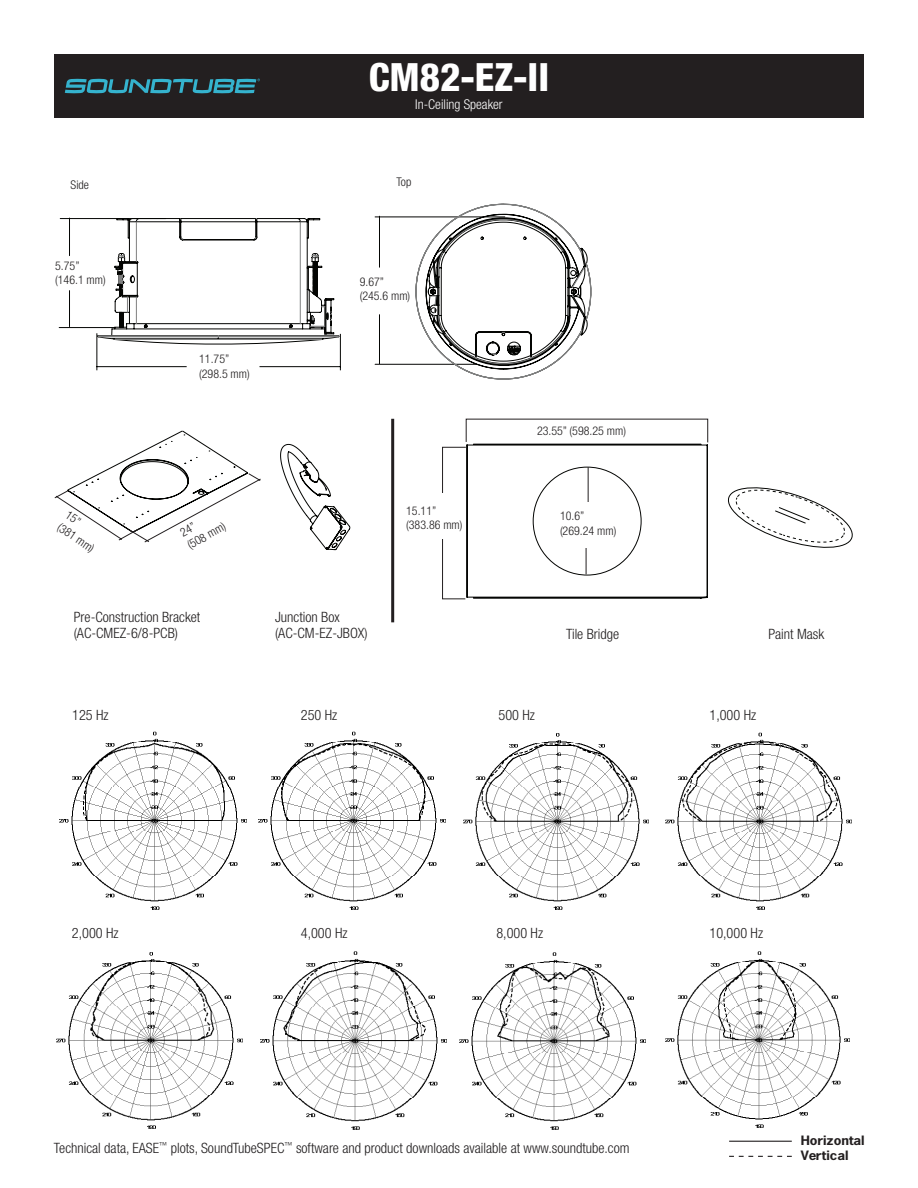
<style>
.page{position:relative;width:918px;height:1188px;background:#fff}
.page>*{position:absolute;margin:0;border:0;box-sizing:border-box;transform-origin:0 0}
.t1{font:800 condensed 39px "Helvetica Neue LT Std";color:#fff}
.t2{font:300 condensed 14.25px "Helvetica Neue LT Std";color:#201d1e}
.t3{font:300 condensed 13.5px "Helvetica Neue LT Std";color:#fff}
.t4{font:700 12.15px/15px "News Gothic Std";color:#231f20;scale:1.11 1}
.t5{font:300 condensed 12px "Helvetica Neue LT Std";color:#201d1e}
</style>
<div class="page">
<div style="left:54px;top:54px;width:810px;height:64px;background:#231f20"></div>
<svg style="left:65px;top:79px;width:195px;height:14px"></svg>
<hr style="left:391px;top:419px;width:3px;height:203px;background:#231f20">
<svg style="left:280px;top:444px;width:71px;height:106px"></svg>
<svg style="left:728px;top:487px;width:125px;height:61px"></svg>
<svg style="left:442px;top:418px;width:266px;height:182px"></svg>
<div style="left:421px;top:493px;width:28px;height:46px;background:#fff"></div>
<div style="left:574px;top:502px;width:29px;height:45px;background:#fff"></div>
<hr style="left:729px;top:1141px;width:63px;height:1px;background:#231f20">
<svg style="left:729px;top:1156px;width:63px;height:1px"></svg>
<img style="left:258px;top:731px;width:187px;height:179px">
<img style="left:59px;top:731px;width:187px;height:179px">
<img style="left:464px;top:733px;width:185px;height:177px">
<img style="left:666px;top:732px;width:186px;height:178px">
<img style="left:665px;top:951px;width:185px;height:177px">
<img style="left:56px;top:952px;width:186px;height:177px">
<img style="left:261px;top:951px;width:186px;height:179px">
<img style="left:460px;top:952px;width:185px;height:178px">
<hr style="left:69px;top:291px;width:1px;height:36px;background:#040503">
<hr style="left:69px;top:218px;width:1px;height:38px;background:#040503">
<hr style="left:60px;top:218px;width:106px;height:1px;background:#040503">
<hr style="left:260px;top:366px;width:81px;height:1px;background:#040503">
<hr style="left:97px;top:366px;width:90px;height:1px;background:#040503">
<hr style="left:340px;top:334px;width:1px;height:36px;background:#040503">
<hr style="left:97px;top:333px;width:1px;height:37px;background:#040503">
<hr style="left:379px;top:315px;width:1px;height:49px;background:#040503">
<hr style="left:379px;top:216px;width:1px;height:51px;background:#040503">
<hr style="left:375px;top:217px;width:130px;height:1px;background:#040503">
<hr style="left:375px;top:364px;width:101px;height:1px;background:#040503">
<hr style="left:59px;top:327px;width:55px;height:1px;background:#040503">
<svg style="left:97px;top:218px;width:243px;height:128px"></svg>
<svg style="left:404px;top:203px;width:188px;height:177px"></svg>
<svg style="left:54px;top:431px;width:207px;height:112px"></svg>
<p class="t5" style="left:71px;top:177px;width:20px">Side</p>
<p class="t1" style="left:369px;top:53px;width:182px">CM82-EZ-II</p>
<p class="t3" style="left:415px;top:96px;width:89px">In-Ceiling Speaker</p>
<p class="t5" style="left:397px;top:175px;width:16px">Top</p>
<p class="t5" style="left:55px;top:259px;width:26px">5.75”</p>
<p class="t5" style="left:55px;top:273px;width:52px">(146.1 mm)</p>
<p class="t5" style="left:199px;top:352px;width:32px">11.75”</p>
<p class="t5" style="left:199px;top:367px;width:52px">(298.5 mm)</p>
<p class="t5" style="left:360px;top:274px;width:26px">9.67”</p>
<p class="t5" style="left:360px;top:289px;width:52px">(245.6 mm)</p>
<p class="t5" style="left:537px;top:424px;width:90px">23.55” (598.25 mm)</p>
<p class="t5" style="left:63px;top:520px;width:43px;rotate:34deg">(381 mm)</p>
<p class="t5" style="left:185px;top:540px;width:43px;rotate:-29deg">(508 mm)</p>
<p class="t2" style="left:74px;top:609px;width:128px">Pre-Construction Bracket</p>
<p class="t2" style="left:74px;top:624px;width:106px">(AC-CMEZ-6/8-PCB)</p>
<p class="t2" style="left:275px;top:609px;width:66px">Junction Box</p>
<p class="t2" style="left:275px;top:624px;width:94px">(AC-CM-EZ-JBOX)</p>
<p class="t5" style="left:406px;top:504px;width:32px">15.11”</p>
<p class="t5" style="left:406px;top:518px;width:58px">(383.86 mm)</p>
<p class="t5" style="left:560px;top:509px;width:26px">10.6”</p>
<p class="t5" style="left:560px;top:524px;width:58px">(269.24 mm)</p>
<p class="t2" style="left:566px;top:626px;width:55px">Tile Bridge</p>
<p class="t2" style="left:768px;top:626px;width:57px">Paint Mask</p>
<p class="t2" style="left:72px;top:706px;width:38px">125 Hz</p>
<p class="t2" style="left:301px;top:706px;width:38px">250 Hz</p>
<p class="t2" style="left:499px;top:706px;width:38px">500 Hz</p>
<p class="t2" style="left:710px;top:706px;width:48px">1,000 Hz</p>
<p class="t2" style="left:72px;top:925px;width:48px">2,000 Hz</p>
<p class="t2" style="left:301px;top:925px;width:48px">4,000 Hz</p>
<p class="t2" style="left:496px;top:925px;width:48px">8,000 Hz</p>
<p class="t2" style="left:54px;top:1140px;width:577px">Technical data, EASE<sup>™</sup> plots, SoundTubeSPEC<sup>™</sup> software and product downloads available at www.soundtube.com</p>
<p class="t2" style="left:710px;top:925px;width:55px">10,000 Hz</p>
<p class="t4" style="left:801px;top:1133px;width:59px">Horizontal<br>Vertical</p>
</div>
